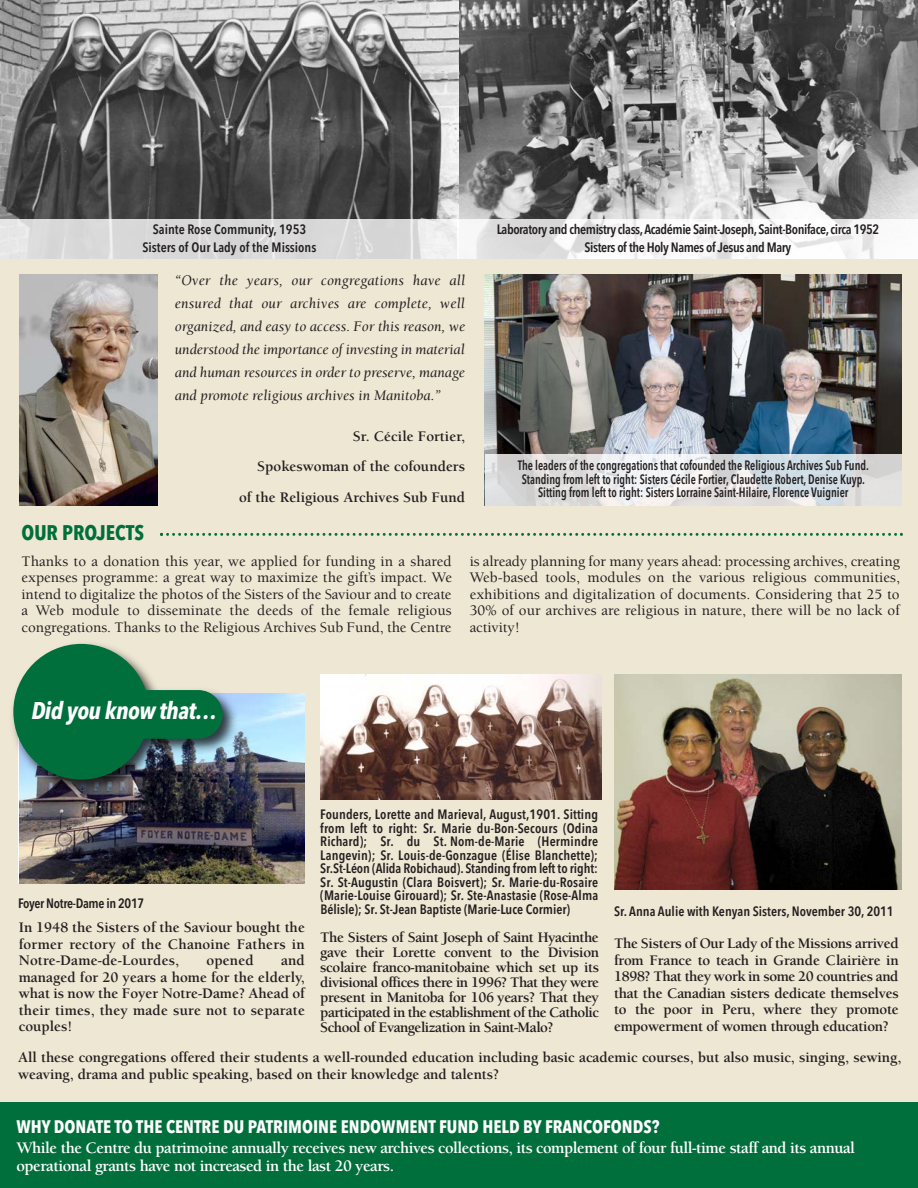
<style>
.page{position:relative;width:918px;height:1188px;background:#eee7d4}
.page>*{position:absolute;margin:0;border:0;box-sizing:border-box;transform-origin:0 0}
.t1{font:italic 700 24px "Avenir Next Condensed";letter-spacing:-.02em;color:#fff}
.t2{font:700 21px "Avenir Next Condensed";color:#006f3c}
.t3{font:700 18px "Avenir Next Condensed";color:#fff}
.t4{font:700 16.5px/18px "Berkeley";letter-spacing:-.03em;color:#fff}
.t5{font:700 15px/16.5px "Berkeley";letter-spacing:-.005em;color:#231f20;text-align:justify}
.t6{font:500 15px/16.5px "Berkeley";letter-spacing:-.005em;color:#231f20;text-align:justify}
.t7{font:italic 15px/23px "Berkeley";color:#231f20;text-align:justify}
.t8{font:600 13.5px/13.5px "Avenir Next Condensed";color:#231f20;text-align:center}
.t9{font:600 13.5px/13.5px "Avenir Next Condensed";color:#231f20;text-align:center;scale:.85 1}
.t10{font:600 13.5px/18px "Avenir Next Condensed";letter-spacing:-.03em;color:#231f20;text-align:center}
.t11{font:600 13.5px "Avenir Next Condensed";letter-spacing:-.025em;color:#231f20}
</style>
<div class="page">
<img style="left:0;top:0;width:459px;height:219px">
<img style="left:459px;top:0;width:459px;height:219px">
<div style="left:0;top:219px;width:459px;height:40px;background:#fff;opacity:.8"></div>
<div style="left:458px;top:219px;width:460px;height:40px;background:#fff;opacity:.8"></div>
<img style="left:20px;top:274px;width:138px;height:231px">
<img style="left:485px;top:274px;width:416px;height:180px">
<div style="left:485px;top:454px;width:416px;height:51px;background:#fff;opacity:.8"></div>
<img style="left:19px;top:693px;width:286px;height:190px">
<img style="left:614px;top:675px;width:287px;height:215px">
<img style="left:12px;top:643px;width:230px;height:156px">
<div style="left:13px;top:644px;width:136px;height:136px;background:#006f3c;border-radius:50%"></div>
<div style="left:83px;top:690px;width:140px;height:49px;background:#006f3c;border-radius:24px"></div>
<div style="left:0;top:1103px;width:918px;height:85px;background:#006f3c"></div>
<svg style="left:160px;top:533px;width:743px;height:3px"></svg>
<img style="left:320px;top:675px;width:281px;height:125px">
<p class="t8" style="left:143px;top:220px;width:175px;line-height:18px">Sainte Rose Community, 1953<br>Sisters of Our Lady of the Missions</p>
<p class="t10" style="left:497px;top:220px;width:384px">Laboratory and chemistry class, Académie Saint-Joseph, Saint-Boniface, circa 1952<br>Sisters of the Holy Names of Jesus and Mary</p>
<p class="t7" style="left:175px;top:270px;width:292px">“Over the years, our congregations have all ensured that our archives are complete, well organized, and easy to access. For this reason, we understood the importance of investing in material and human resources in order to preserve, manage and promote religious archives in Manitoba.”</p>
<p class="t5" style="left:239px;top:422px;width:228px;line-height:30.5px;text-align:right">Sr. Cécile Fortier,<br>Spokeswoman of the cofounders<br>of the Religious Archives Sub Fund</p>
<p class="t9" style="left:518px;top:458px;width:415px">The leaders of the congregations that cofounded the Religious Archives Sub Fund.<br>Standing from left to right: Sisters Cécile Fortier, Claudette Robert, Denise Kuyp.<br>Sitting from left to right: Sisters Lorraine Saint-Hilaire, Florence Vuignier</p>
<h2 class="t2" style="left:21px;top:520px;width:124px">OUR PROJECTS</h2>
<p class="t6" style="left:21px;top:554px;width:432px">Thanks to a donation this year, we applied for funding in a shared expenses programme: a great way to maximize the gift’s impact. We intend to digitalize the photos of the Sisters of the Saviour and to create a Web module to disseminate the deeds of the female religious congregations. Thanks to the Religious Archives Sub Fund, the Centre</p>
<p class="t6" style="left:470px;top:554px;width:432px">is already planning for many years ahead: processing archives, creating Web-based tools, modules on the various religious communities, exhibitions and digitalization of documents. Considering that 25 to 30% of our archives are religious in nature, there will be no lack of activity!</p>
<h1 class="t1" style="left:31px;top:696px;width:187px">Did you know that…</h1>
<p class="t11" style="left:18px;top:891px;width:128px">Foyer Notre-Dame in 2017</p>
<p class="t5" style="left:19px;top:920px;width:288px">In 1948 the Sisters of the Saviour bought the former rectory of the Chanoine Fathers in Notre-Dame-de-Lourdes,</p>
<p class="t5" style="left:19px;top:953px;width:288px;text-indent:262px">and managed for 20 years a home for the elderly, what is now the Foyer Notre-Dame? Ahead of their times, they made sure not to separate couples!</p>
<p class="t5" style="left:206px;top:953px;width:49px">opened</p>
<p class="t8" style="left:320px;top:807px;width:279px;text-align:justify">Founders, Lorette and Marieval, August,1901. Sitting from left to right: Sr. Marie du-Bon-Secours (Odina Richard); Sr. du St. Nom-de-Marie (Hermindre Langevin); Sr. Louis-de-Gonzague (Élise Blanchette); Sr.St-Léon (Alida Robichaud). Standing from left to right:<br>Sr. St-Augustin (Clara Boisvert); Sr. Marie-du-Rosaire (Marie-Louise Girouard); Sr. Ste-Anastasie (Rose-Alma Bélisle); Sr. St-Jean Baptiste (Marie-Luce Cormier)</p>
<p class="t5" style="left:320px;top:931px;width:280px;line-height:15px">The Sisters of Saint Joseph of Saint Hyacinthe gave their Lorette convent to the Division scolaire franco-manitobaine which set up its divisional offices there in 1996? That they were present in Manitoba for 106 years? That they participated in the establishment of the Catholic School of Evangelization in Saint-Malo?</p>
<p class="t8" style="left:614px;top:904px;width:281px">Sr. Anna Aulie with Kenyan Sisters, November 30, 2011</p>
<p class="t5" style="left:614px;top:937px;width:286px">The Sisters of Our Lady of the Missions arrived from France to teach in Grande Clairière in 1898? That they work in some 20 countries and that the Canadian sisters dedicate themselves to the poor in Peru, where they promote empowerment of women through education?</p>
<p class="t5" style="left:18px;top:1050px;width:885px">All these congregations offered their students a well-rounded education including basic academic courses, but also music, singing, sewing, weaving, drama and public speaking, based on their knowledge and talents?</p>
<p class="t3" style="left:17px;top:1116px;width:644px">WHY DONATE TO THE CENTRE DU PATRIMOINE ENDOWMENT FUND HELD BY FRANCOFONDS?</p>
<p class="t4" style="left:16px;top:1140px;width:840px">While the Centre du patrimoine annually receives new archives collections, its complement of four full-time staff and its annual operational grants have not increased in the last 20 years.</p>
</div>
